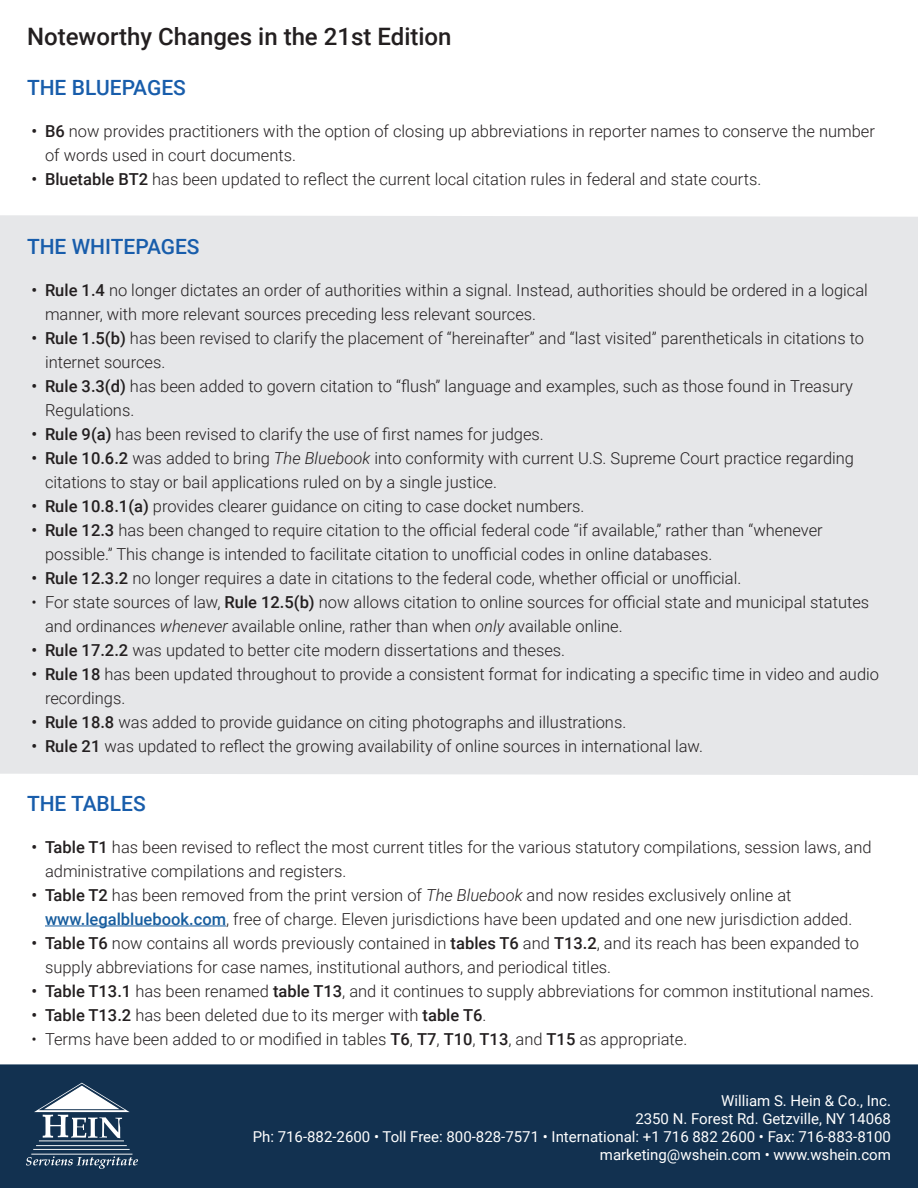
<style>
.page{position:relative;width:918px;height:1188px;background:#fff}
.page>*{position:absolute;margin:0;border:0;box-sizing:border-box;transform-origin:0 0}
.t1{font:500 24px "Roboto";color:#231f20}
.t2{font:500 21px "Roboto";color:#185dab}
.t3{font:300 16.5px/24px "Roboto";color:#231f20}
.t4{font:15px "Roboto";color:#fff}
.s1{font-weight:500}
.s2{font-style:italic}
.s3{font-weight:500;color:#175d9e}
</style>
<div class="page">
<div style="left:0;top:215px;width:918px;height:560px;background:#e6e7e9"></div>
<div style="left:0;top:1064px;width:918px;height:124px;background:#123150"></div>
<hr style="left:45px;top:926px;width:181px;height:1px;background:#175d9e">
<svg style="left:26px;top:1083px;width:112px;height:86px;background:#4d647c"></svg>
<p class="t1" style="left:27px;top:20px;width:426px">Noteworthy Changes in the 21st Edition</p>
<p class="t2" style="left:27px;top:73px;width:160px">THE BLUEPAGES</p>
<p class="t3" style="left:45px;top:119px;width:832px;text-indent:-14px"><span class="s1">• B6</span> now provides practitioners with the option of closing up abbreviations in reporter names to conserve the number of words used in court documents.</p>
<p class="t3" style="left:32px;top:167px;width:731px"><span class="s1">• Bluetable BT2</span> has been updated to reflect the current local citation rules in federal and state courts.</p>
<p class="t2" style="left:27px;top:232px;width:174px">THE WHITEPAGES</p>
<p class="t3" style="left:45px;top:278px;width:824px;text-indent:-14px"><span class="s1">• Rule 1.4</span> no longer dictates an order of authorities within a signal. Instead, authorities should be ordered in a logical manner, with more relevant sources preceding less relevant sources.</p>
<p class="t3" style="left:45px;top:326px;width:821px;text-indent:-14px"><span class="s1">• Rule 1.5(b)</span> has been revised to clarify the placement of “hereinafter” and “last visited” parentheticals in citations to internet sources.</p>
<p class="t3" style="left:45px;top:374px;width:810px;text-indent:-14px"><span class="s1">• Rule 3.3(d)</span> has been added to govern citation to “flush” language and examples, such as those found in Treasury<br>Regulations.</p>
<p class="t3" style="left:32px;top:422px;width:514px"><span class="s1">• Rule 9(a)</span> has been revised to clarify the use of first names for judges.</p>
<p class="t3" style="left:45px;top:446px;width:811px;text-indent:-14px"><span class="s1">• Rule 10.6.2</span> was added to bring <span class="s2">The Bluebook</span> into conformity with current U.S. Supreme Court practice regarding citations to stay or bail applications ruled on by a single justice.</p>
<p class="t3" style="left:32px;top:494px;width:555px"><span class="s1">• Rule 10.8.1(a)</span> provides clearer guidance on citing to case docket numbers.</p>
<p class="t3" style="left:45px;top:518px;width:779px;text-indent:-14px"><span class="s1">• Rule 12.3</span> has been changed to require citation to the official federal code “if available,” rather than “whenever possible.” This change is intended to facilitate citation to unofficial codes in online databases.</p>
<p class="t3" style="left:32px;top:566px;width:711px"><span class="s1">• Rule 12.3.2</span> no longer requires a date in citations to the federal code, whether official or unofficial.</p>
<p class="t3" style="left:45px;top:590px;width:826px;text-indent:-14px">• For state sources of law, <span class="s1">Rule 12.5(b)</span> now allows citation to online sources for official state and municipal statutes and ordinances <span class="s2">whenever</span> available online, rather than when <span class="s2">only</span> available online.</p>
<p class="t3" style="left:32px;top:638px;width:535px"><span class="s1">• Rule 17.2.2</span> was updated to better cite modern dissertations and theses.</p>
<p class="t3" style="left:45px;top:662px;width:836px;text-indent:-14px"><span class="s1">• Rule 18</span> has been updated throughout to provide a consistent format for indicating a specific time in video and audio recordings.</p>
<p class="t3" style="left:32px;top:710px;width:596px"><span class="s1">• Rule 18.8</span> was added to provide guidance on citing photographs and illustrations.</p>
<p class="t3" style="left:32px;top:734px;width:673px"><span class="s1">• Rule 21</span> was updated to reflect the growing availability of online sources in international law.</p>
<p class="t2" style="left:27px;top:789px;width:120px">THE TABLES</p>
<p class="t3" style="left:45px;top:834px;width:828px;text-indent:-14px"><span class="s1">• Table T1</span> has been revised to reflect the most current titles for the various statutory compilations, session laws, and administrative compilations and registers.</p>
<p class="t3" style="left:45px;top:882px;width:809px;text-indent:-14px"><span class="s1">• Table T2</span> has been removed from the print version of <span class="s2">The Bluebook</span> and now resides exclusively online at <span class="s3">www.legalbluebook.com</span>, free of charge. Eleven jurisdictions have been updated and one new jurisdiction added.</p>
<p class="t3" style="left:45px;top:930px;width:816px;text-indent:-14px"><span class="s1">• Table T6</span> now contains all words previously contained in <span class="s1">tables T6</span> and <span class="s1">T13.2</span>, and its reach has been expanded to supply abbreviations for case names, institutional authors, and periodical titles.</p>
<p class="t3" style="left:32px;top:978px;width:844px"><span class="s1">• Table T13.1</span> has been renamed <span class="s1">table T13</span>, and it continues to supply abbreviations for common institutional names.</p>
<p class="t3" style="left:32px;top:1002px;width:456px"><span class="s1">• Table T13.2</span> has been deleted due to its merger with <span class="s1">table T6</span>.</p>
<p class="t3" style="left:32px;top:1026px;width:657px">• Terms have been added to or modified in tables <span class="s1">T6</span>, <span class="s1">T7</span>, <span class="s1">T10</span>, <span class="s1">T13</span>, and <span class="s1">T15</span> as appropriate.</p>
<p class="t4" style="left:721px;top:1090px;width:171px">William S. Hein &amp; Co., Inc.</p>
<p class="t4" style="left:635px;top:1108px;width:257px">2350 N. Forest Rd. Getzville, NY 14068</p>
<p class="t4" style="left:253px;top:1126px;width:640px">Ph: 716-882-2600 • Toll Free: 800-828-7571 • International: +1 716 882 2600 • Fax: 716-883-8100</p>
<p class="t4" style="left:600px;top:1144px;width:293px">marketing@wshein.com • www.wshein.com</p>
</div>
